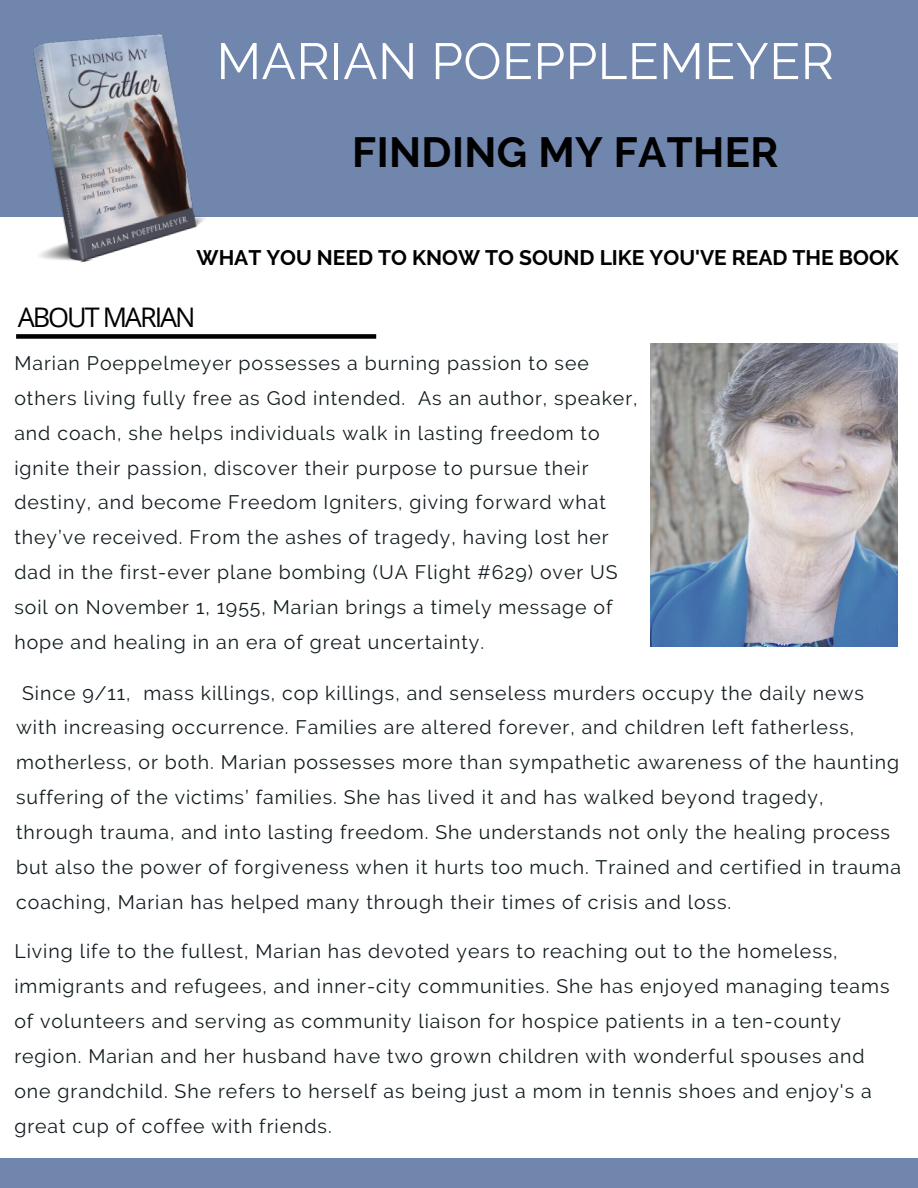
<style>
.page{position:relative;width:918px;height:1188px;background:#fff}
.page>*{position:absolute;margin:0;border:0;box-sizing:border-box;transform-origin:0 0}
.t1{font:50.85px "Raleway";letter-spacing:.01em;color:#fff}
.t2{font:700 42px "Raleway";letter-spacing:.01em;color:#000}
.t3{font:27px "Open Sans";letter-spacing:-.075em;color:#000}
.t4{font:700 21px "Raleway";color:#000}
.t5{font:19.5px/35px "Raleway";letter-spacing:.05em;color:#111b1e}
</style>
<div class="page">
<div style="left:0;top:1159px;width:918px;height:29px;background:#7086ad"></div>
<svg style="left:16px;top:334px;width:360px;height:5px;background:#161616"></svg>
<img style="left:650px;top:344px;width:248px;height:303px">
<div style="left:0;top:0;width:918px;height:217px;background:#7086ad"></div>
<img style="left:33px;top:33px;width:172px;height:230px">
<h1 class="t1" style="left:217px;top:31px;width:619px">MARIAN POEPPLEMEYER</h1>
<h2 class="t2" style="left:352px;top:127px;width:428px">FINDING MY FATHER</h2>
<p class="t4" style="left:197px;top:245px;width:704px">WHAT YOU NEED TO KNOW TO SOUND LIKE YOU'VE READ THE BOOK</p>
<h3 class="t3" style="left:18px;top:298px;width:179px">ABOUT MARIAN</h3>
<p class="t5" style="left:14px;top:345px;width:625px">Marian Poeppelmeyer possesses a burning passion to see others living fully free as God intended. As an author, speaker, and coach, she helps individuals walk in lasting freedom to ignite their passion, discover their purpose to pursue their destiny, and become Freedom Igniters, giving forward what they’ve received. From the ashes of tragedy, having lost her dad in the first-ever plane bombing (UA Flight #629) over US soil on November 1, 1955, Marian brings a timely message of hope and healing in an era of great uncertainty.</p>
<p class="t5" style="left:16px;top:675px;width:886px;text-indent:6px">Since 9/11, mass killings, cop killings, and senseless murders occupy the daily news with increasing occurrence. Families are altered forever, and children left fatherless, motherless, or both. Marian possesses more than sympathetic awareness of the haunting suffering of the victims’ families. She has lived it and has walked beyond tragedy, through trauma, and into lasting freedom. She understands not only the healing process but also the power of forgiveness when it hurts too much. Trained and certified in trauma coaching, Marian has helped many through their times of crisis and loss.</p>
<p class="t5" style="left:14px;top:934px;width:877px">Living life to the fullest, Marian has devoted years to reaching out to the homeless, immigrants and refugees, and inner-city communities. She has enjoyed managing teams of volunteers and serving as community liaison for hospice patients in a ten-county region. Marian and her husband have two grown children with wonderful spouses and one grandchild. She refers to herself as being just a mom in tennis shoes and enjoy's a great cup of coffee with friends.</p>
</div>
